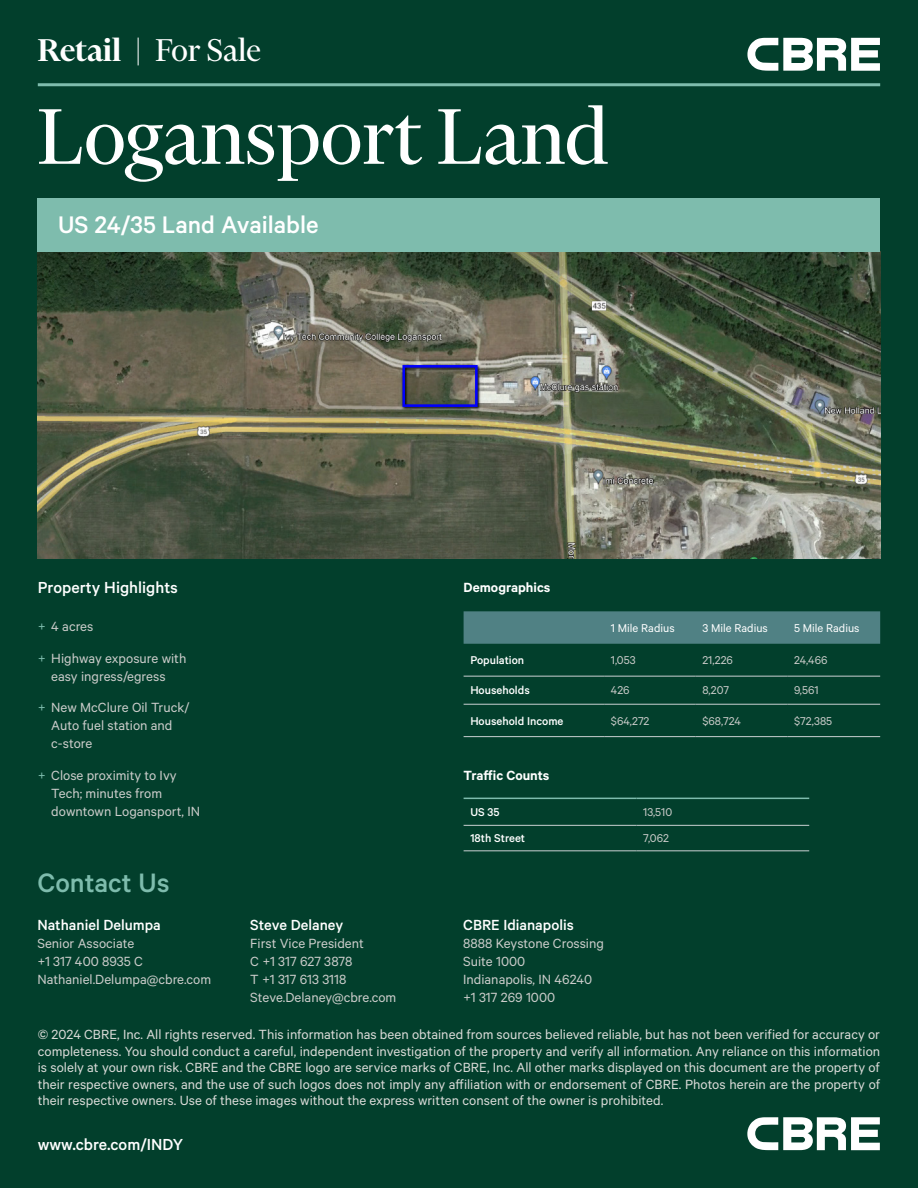
<style>
.page{position:relative;width:918px;height:1188px;background:#023f2c}
.page>*{position:absolute;margin:0;border:0;box-sizing:border-box;transform-origin:0 0}
.Heading_Large{font:90px "Financier Display";color:#fff}
.t1{font:36px "Financier Display";color:#fff}
.Contact_Us{font:500 30px "Calibre";color:#7ebcad}
.t2{font:500 27px "Calibre";color:#fff}
.Bullet_Heading{font:500 18px "Calibre";color:#fff}
.Broker_Name{font:500 16.5px "Calibre";color:#fff}
.t3{font:15px/16.5px "Calibre";color:#d9dad7;text-align:justify}
.Contact_Info{font:15px/18px "Calibre";color:#cbccca}
.t4{font:600 15px "Calibre";color:#fff}
.Table_Content{font:12.75px "Calibre";color:#cbccca}
.Table_Content_Bold{font:500 12.75px "Calibre";color:#fff}
.Table_Header{font:12.75px "Calibre";color:#fff}
.s1{font-weight:600}
.s2{color:#7ebcad}
</style>
<div class="page">
<img style="left:38px;top:252px;width:842px;height:306px">
<svg style="left:747px;top:38px;width:133px;height:33px"></svg>
<hr style="left:38px;top:83px;width:842px;height:3px;background:#7ebcad">
<div style="left:38px;top:198px;width:842px;height:54px;background:#7ebcad"></div>
<div style="left:464px;top:611px;width:416px;height:33px;background:#508184"></div>
<hr style="left:464px;top:676px;width:140px;height:1px;background:#cad0d2">
<hr style="left:604px;top:676px;width:92px;height:1px;background:#cad0d2">
<hr style="left:696px;top:676px;width:91px;height:1px;background:#cad0d2">
<hr style="left:787px;top:676px;width:93px;height:1px;background:#cad0d2">
<hr style="left:464px;top:704px;width:140px;height:1px;background:#cad0d2">
<hr style="left:604px;top:704px;width:92px;height:1px;background:#cad0d2">
<hr style="left:696px;top:704px;width:91px;height:1px;background:#cad0d2">
<hr style="left:787px;top:704px;width:93px;height:1px;background:#cad0d2">
<hr style="left:464px;top:736px;width:140px;height:1px;background:#cad0d2">
<hr style="left:604px;top:736px;width:92px;height:1px;background:#cad0d2">
<hr style="left:696px;top:736px;width:91px;height:1px;background:#cad0d2">
<hr style="left:787px;top:736px;width:93px;height:1px;background:#cad0d2">
<hr style="left:464px;top:825px;width:172px;height:1px;background:#cad0d2">
<hr style="left:636px;top:825px;width:173px;height:1px;background:#cad0d2">
<hr style="left:464px;top:850px;width:172px;height:1px;background:#cad0d2">
<hr style="left:636px;top:850px;width:173px;height:1px;background:#cad0d2">
<hr style="left:464px;top:798px;width:172px;height:1px;background:#7ebcad">
<hr style="left:636px;top:798px;width:173px;height:1px;background:#7ebcad">
<svg style="left:747px;top:1117px;width:133px;height:33px"></svg>
<p class="t1" style="left:38px;top:32px;width:225px"><span class="s1">Retail</span> | For Sale</p>
<p class="Heading_Large" style="left:38px;top:90px;width:573px">Logansport Land</p>
<p class="t2" style="left:58px;top:209px;width:262px">US 24/35 Land Available</p>
<p class="Bullet_Heading" style="left:38px;top:577px;width:142px">Property Highlights</p>
<p class="Contact_Info" style="left:38px;top:617px;width:57px"><span class="s2">+</span> 4 acres</p>
<p class="Contact_Info" style="left:38px;top:649px;width:150px;text-align:center"><span class="s2">+</span> Highway exposure with easy ingress/egress</p>
<p class="Contact_Info" style="left:51px;top:698px;width:140px;text-indent:-14px"><span class="s2">+</span> New McClure Oil Truck/<br>Auto fuel station and c-store</p>
<p class="Contact_Info" style="left:51px;top:766px;width:150px;text-indent:-14px"><span class="s2">+</span> Close proximity to Ivy<br>Tech; minutes from downtown Logansport, IN</p>
<p class="Contact_Us" style="left:37px;top:865px;width:134px">Contact Us</p>
<p class="Broker_Name" style="left:37px;top:915px;width:125px">Nathaniel Delumpa</p>
<p class="Contact_Info" style="left:37px;top:934px;width:98px">Senior Associate</p>
<p class="Contact_Info" style="left:37px;top:952px;width:107px">+1 317 400 8935 C</p>
<p class="Contact_Info" style="left:37px;top:970px;width:175px">Nathaniel.Delumpa@cbre.com</p>
<p class="Broker_Name" style="left:250px;top:915px;width:94px">Steve Delaney</p>
<p class="Contact_Info" style="left:250px;top:934px;width:115px">First Vice President</p>
<p class="Contact_Info" style="left:250px;top:952px;width:104px">C +1 317 627 3878</p>
<p class="Contact_Info" style="left:250px;top:970px;width:98px">T +1 317 613 3118</p>
<p class="Contact_Info" style="left:250px;top:988px;width:148px">Steve.Delaney@cbre.com</p>
<p class="t4" style="left:464px;top:578px;width:88px">Demographics</p>
<p class="Table_Header" style="left:611px;top:620px;width:65px">1 Mile Radius</p>
<p class="Table_Header" style="left:702px;top:620px;width:67px">3 Mile Radius</p>
<p class="Table_Header" style="left:794px;top:620px;width:67px">5 Mile Radius</p>
<p class="Table_Content_Bold" style="left:470px;top:653px;width:55px">Population</p>
<p class="Table_Content" style="left:611px;top:653px;width:26px">1,053</p>
<p class="Table_Content" style="left:702px;top:653px;width:32px">21,226</p>
<p class="Table_Content" style="left:794px;top:653px;width:35px">24,466</p>
<p class="Table_Content_Bold" style="left:470px;top:683px;width:61px">Households</p>
<p class="Table_Content" style="left:611px;top:683px;width:20px">426</p>
<p class="Table_Content" style="left:702px;top:683px;width:28px">8,207</p>
<p class="Table_Content" style="left:794px;top:683px;width:26px">9,561</p>
<p class="Table_Content_Bold" style="left:470px;top:713px;width:95px">Household Income</p>
<p class="Table_Content" style="left:611px;top:713px;width:40px">$64,272</p>
<p class="Table_Content" style="left:702px;top:713px;width:40px">$68,724</p>
<p class="Table_Content" style="left:794px;top:713px;width:40px">$72,385</p>
<p class="t4" style="left:464px;top:766px;width:87px">Traffic Counts</p>
<p class="Table_Content_Bold" style="left:470px;top:805px;width:31px">US 35</p>
<p class="Table_Content" style="left:643px;top:805px;width:31px">13,510</p>
<p class="Table_Content_Bold" style="left:470px;top:831px;width:56px">18th Street</p>
<p class="Table_Content" style="left:643px;top:831px;width:27px">7,062</p>
<p class="Broker_Name" style="left:463px;top:915px;width:112px">CBRE Idianapolis</p>
<p class="Contact_Info" style="left:463px;top:934px;width:142px">8888 Keystone Crossing</p>
<p class="Contact_Info" style="left:463px;top:952px;width:64px">Suite 1000</p>
<p class="Contact_Info" style="left:463px;top:970px;width:130px">Indianapolis, IN 46240</p>
<p class="Contact_Info" style="left:463px;top:988px;width:93px">+1 317 269 1000</p>
<p class="t3" style="left:38px;top:1026px;width:844px">© 2024 CBRE, Inc. All rights reserved. This information has been obtained from sources believed reliable, but has not been verified for accuracy or completeness. You should conduct a careful, independent investigation of the property and verify all information. Any reliance on this information is solely at your own risk. CBRE and the CBRE logo are service marks of CBRE, Inc. All other marks displayed on this document are the property of their respective owners, and the use of such logos does not imply any affiliation with or endorsement of CBRE. Photos herein are the property of their respective owners. Use of these images without the express written consent of the owner is prohibited.</p>
<p class="Bullet_Heading" style="left:38px;top:1134px;width:147px">www.cbre.com/INDY</p>
</div>
